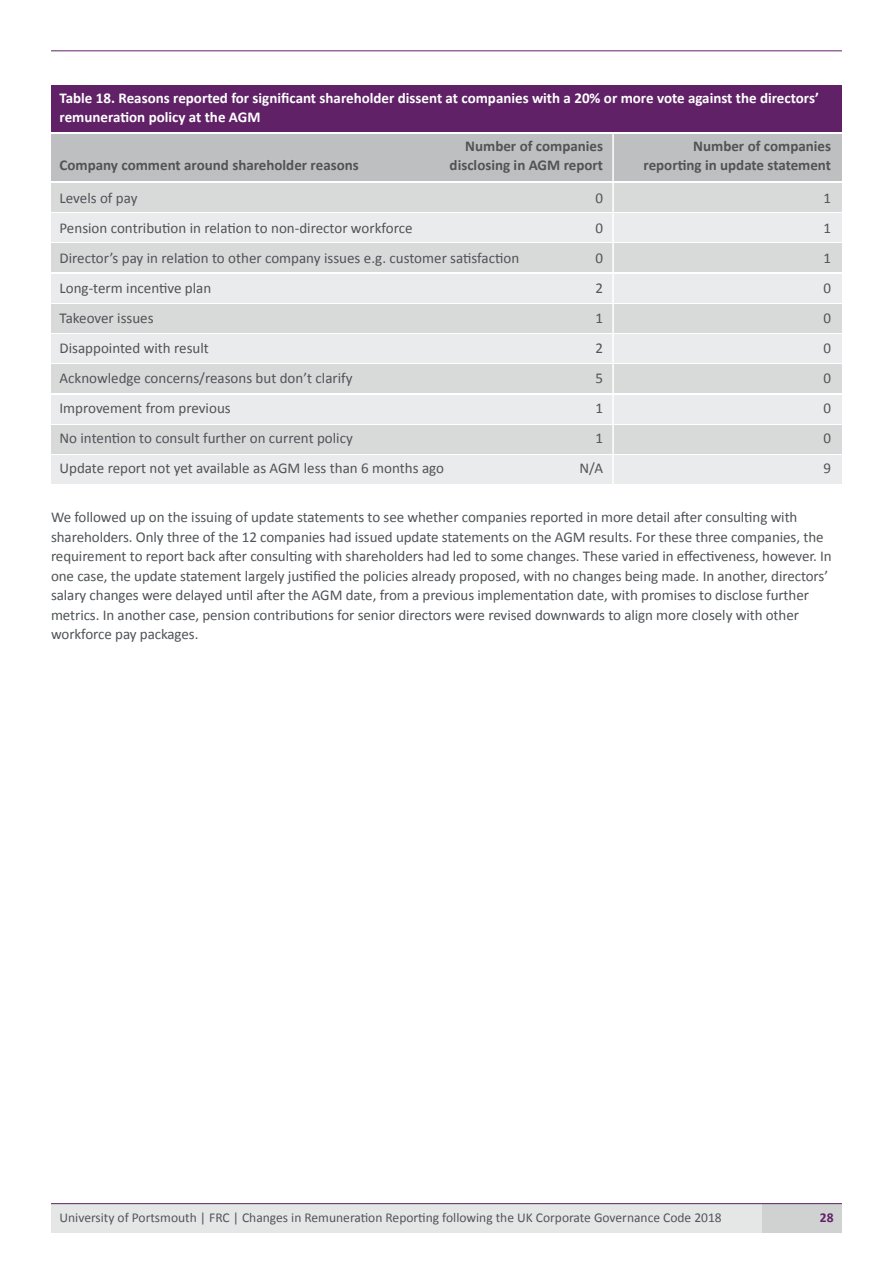
<style>
.page{position:relative;width:893px;height:1263px;background:#fff}
.page>*{position:absolute;margin:0;border:0;box-sizing:border-box;transform-origin:0 0}
.t1{font:15px/19.5px "Calibri";letter-spacing:-.005em;color:#505457}
.t2{font:700 15px/19.5px "Calibri";color:#fff}
.t3{font:700 15px "Calibri";color:#505457}
.t4{font:13.5px "Calibri";color:#52555b}
.t5{font:700 13.5px "Calibri";color:#602167}
</style>
<div class="page">
<div style="left:51px;top:1203px;width:791px;height:30px;background:#e5e7e7"></div>
<div style="left:762px;top:1203px;width:80px;height:30px;background:#d0d2d2"></div>
<hr style="left:51px;top:51px;width:791px;height:1px;background:#602167">
<hr style="left:51px;top:1203px;width:791px;height:1px;background:#602167">
<div style="left:51px;top:85px;width:791px;height:47px;background:#602167"></div>
<div style="left:51px;top:134px;width:791px;height:47px;background:#bebfc0"></div>
<div style="left:51px;top:183px;width:791px;height:28px;background:#d8dada"></div>
<div style="left:51px;top:304px;width:791px;height:29px;background:#d8dada"></div>
<div style="left:51px;top:425px;width:791px;height:29px;background:#d8dada"></div>
<div style="left:51px;top:244px;width:791px;height:28px;background:#d8dada"></div>
<div style="left:51px;top:364px;width:791px;height:29px;background:#d8dada"></div>
<div style="left:51px;top:213px;width:791px;height:29px;background:#eaebec"></div>
<div style="left:51px;top:334px;width:791px;height:28px;background:#eaebec"></div>
<div style="left:51px;top:274px;width:791px;height:28px;background:#eaebec"></div>
<div style="left:51px;top:395px;width:791px;height:28px;background:#eaebec"></div>
<div style="left:51px;top:455px;width:791px;height:29px;background:#eaebec"></div>
<hr style="left:612px;top:134px;width:2px;height:377px;background:#fff">
<p class="t2" style="left:60px;top:88px;width:761px">Table 18. Reasons reported for significant shareholder dissent at companies with a 20% or more vote against the directors’ remuneration policy at the AGM</p>
<p class="t3" style="left:465px;top:136px;width:139px">Number of companies</p>
<p class="t3" style="left:693px;top:136px;width:139px">Number of companies</p>
<p class="t3" style="left:60px;top:156px;width:301px">Company comment around shareholder reasons</p>
<p class="t3" style="left:450px;top:156px;width:155px">disclosing in AGM report</p>
<p class="t3" style="left:643px;top:156px;width:189px">reporting in update statement</p>
<p class="t1" style="left:60px;top:188px;width:79px">Levels of pay</p>
<p class="t1" style="left:595px;top:188px;width:9px">0</p>
<p class="t1" style="left:823px;top:188px;width:9px">1</p>
<p class="t1" style="left:60px;top:218px;width:354px">Pension contribution in relation to non-director workforce</p>
<p class="t1" style="left:595px;top:218px;width:9px">0</p>
<p class="t1" style="left:823px;top:218px;width:9px">1</p>
<p class="t1" style="left:60px;top:248px;width:461px">Director’s pay in relation to other company issues e.g. customer satisfaction</p>
<p class="t1" style="left:595px;top:248px;width:9px">0</p>
<p class="t1" style="left:823px;top:248px;width:9px">1</p>
<p class="t1" style="left:60px;top:278px;width:153px">Long-term incentive plan</p>
<p class="t1" style="left:595px;top:278px;width:9px">2</p>
<p class="t1" style="left:823px;top:278px;width:9px">0</p>
<p class="t1" style="left:60px;top:308px;width:96px">Takeover issues</p>
<p class="t1" style="left:595px;top:308px;width:9px">1</p>
<p class="t1" style="left:823px;top:308px;width:9px">0</p>
<p class="t1" style="left:60px;top:338px;width:151px">Disappointed with result</p>
<p class="t1" style="left:595px;top:338px;width:9px">2</p>
<p class="t1" style="left:823px;top:338px;width:9px">0</p>
<p class="t1" style="left:60px;top:368px;width:295px">Acknowledge concerns/reasons but don’t clarify</p>
<p class="t1" style="left:595px;top:368px;width:9px">5</p>
<p class="t1" style="left:823px;top:368px;width:9px">0</p>
<p class="t1" style="left:60px;top:398px;width:173px">Improvement from previous</p>
<p class="t1" style="left:595px;top:398px;width:9px">1</p>
<p class="t1" style="left:823px;top:398px;width:9px">0</p>
<p class="t1" style="left:60px;top:428px;width:295px">No intention to consult further on current policy</p>
<p class="t1" style="left:595px;top:428px;width:9px">1</p>
<p class="t1" style="left:823px;top:428px;width:9px">0</p>
<p class="t1" style="left:60px;top:458px;width:386px">Update report not yet available as AGM less than 6 months ago</p>
<p class="t1" style="left:579px;top:458px;width:25px">N/A</p>
<p class="t1" style="left:823px;top:458px;width:9px">9</p>
<p class="t1" style="left:51px;top:508px;width:782px">We followed up on the issuing of update statements to see whether companies reported in more detail after consulting with shareholders. Only three of the 12 companies had issued update statements on the AGM results. For these three companies, the requirement to report back after consulting with shareholders had led to some changes. These varied in effectiveness, however. In one case, the update statement largely justified the policies already proposed, with no changes being made. In another, directors’ salary changes were delayed until after the AGM date, from a previous implementation date, with promises to disclose further metrics. In another case, pension contributions for senior directors were revised downwards to align more closely with other workforce pay packages.</p>
<p class="t4" style="left:60px;top:1208px;width:664px">University of Portsmouth | FRC | Changes in Remuneration Reporting following the UK Corporate Governance Code 2018</p>
<p class="t5" style="left:820px;top:1208px;width:15px">28</p>
</div>
